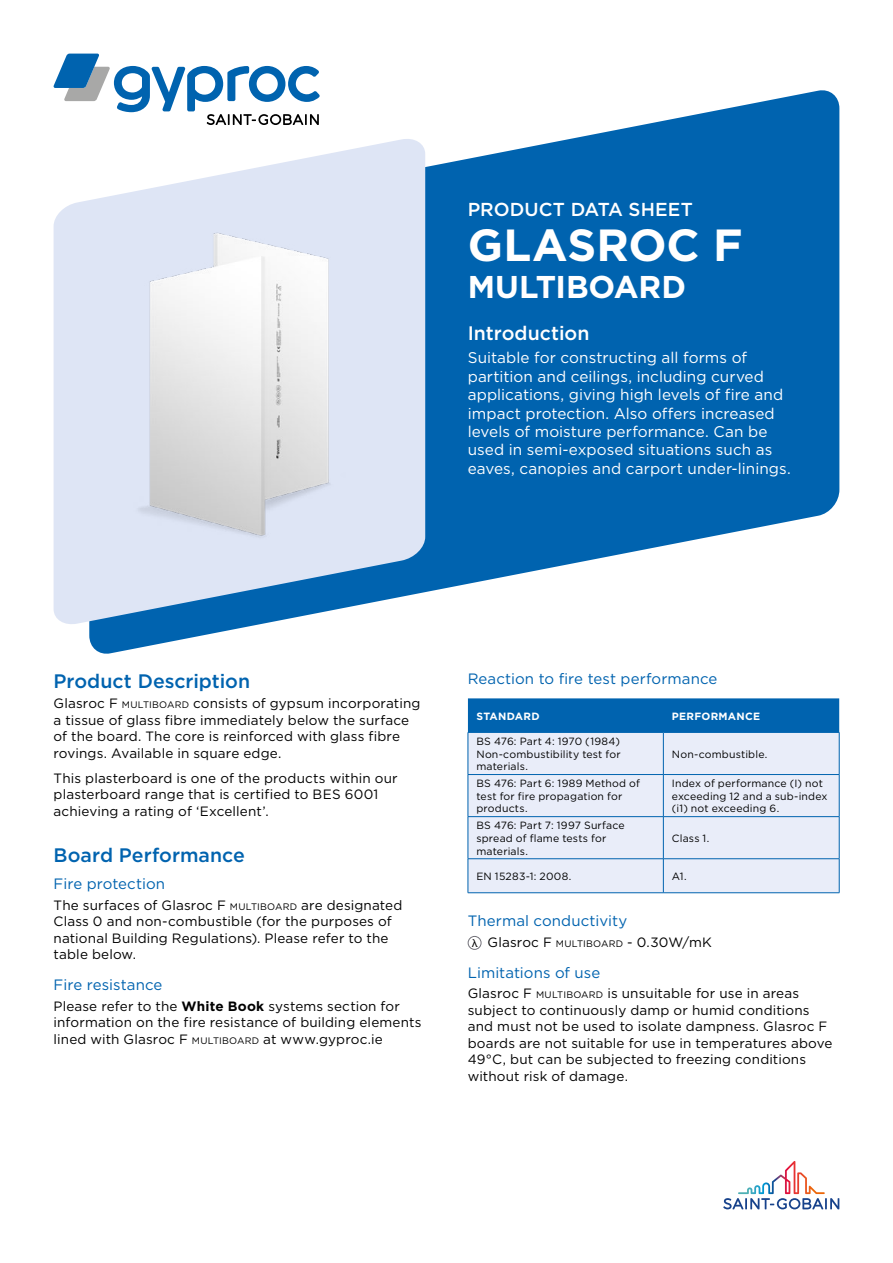
<style>
.page{position:relative;width:893px;height:1263px;background:#fff}
.page>*{position:absolute;margin:0;border:0;box-sizing:border-box;transform-origin:0 0}
.t1{font:700 45px "Gotham";color:#fff}
.t2{font:700 31.5px "Gotham";letter-spacing:-.005em;color:#fff}
.t3{font:500 19.5px "Gotham";color:#0063af}
.t4{font:500 19.5px "Gotham";color:#fff}
.t5{font:500 18.75px "Gotham";letter-spacing:.005em;color:#fff}
.t6{font:15.45px/18.5px "Gotham";letter-spacing:.005em;color:#fff}
.t7{font:15px "Gotham";letter-spacing:.005em;color:#0063af}
.t8{font:13.5px/16.5px "Gotham";letter-spacing:.01em;color:#000}
.t9{font:10.5px/12.6px "Gotham";letter-spacing:.015em;color:#000}
.t10{font:700 10.5px "Gotham";letter-spacing:.025em;color:#fff}
.s1{font-size:9.45px}
.s2{font-weight:700}
.s3{font-family:"Helvetica";font-size:10.8px}
</style>
<div class="page">
<svg style="left:723px;top:1161px;width:116px;height:48px"></svg>
<div style="left:468px;top:698px;width:371px;height:34px;background:#0063af"></div>
<div style="left:469px;top:733px;width:370px;height:159px;background:#e9edf9"></div>
<hr style="left:468px;top:732px;width:195px;height:1px;background:#0063af">
<hr style="left:468px;top:733px;width:1px;height:41px;background:#0063af">
<hr style="left:663px;top:732px;width:176px;height:1px;background:#0063af">
<hr style="left:663px;top:733px;width:1px;height:41px;background:#0063af">
<hr style="left:839px;top:733px;width:1px;height:41px;background:#0063af">
<hr style="left:468px;top:774px;width:195px;height:1px;background:#0063af">
<hr style="left:468px;top:775px;width:1px;height:41px;background:#0063af">
<hr style="left:663px;top:774px;width:176px;height:1px;background:#0063af">
<hr style="left:663px;top:775px;width:1px;height:41px;background:#0063af">
<hr style="left:839px;top:775px;width:1px;height:41px;background:#0063af">
<hr style="left:468px;top:816px;width:195px;height:1px;background:#0063af">
<hr style="left:468px;top:817px;width:1px;height:41px;background:#0063af">
<hr style="left:468px;top:858px;width:195px;height:1px;background:#0063af">
<hr style="left:468px;top:859px;width:1px;height:33px;background:#0063af">
<hr style="left:468px;top:892px;width:195px;height:1px;background:#0063af">
<hr style="left:663px;top:816px;width:176px;height:1px;background:#0063af">
<hr style="left:663px;top:817px;width:1px;height:41px;background:#0063af">
<hr style="left:839px;top:817px;width:1px;height:41px;background:#0063af">
<hr style="left:663px;top:858px;width:176px;height:1px;background:#0063af">
<hr style="left:663px;top:859px;width:1px;height:33px;background:#0063af">
<hr style="left:839px;top:859px;width:1px;height:33px;background:#0063af">
<hr style="left:663px;top:892px;width:176px;height:1px;background:#0063af">
<div style="left:468px;top:936px;width:13px;height:14px;border:1px solid #727179;border-radius:50%"></div>
<svg style="left:53px;top:54px;width:266px;height:48px"></svg>
<svg style="left:89px;top:87px;width:750px;height:567px;fill:#0063af"></svg>
<svg style="left:54px;top:135px;width:371px;height:493px;background:#cfddf0"></svg>
<img style="left:133px;top:232px;width:213px;height:309px">
<h3 class="t5" style="left:468px;top:197px;width:226px">PRODUCT DATA SHEET</h3>
<h1 class="t1" style="left:468px;top:215px;width:276px">GLASROC F</h1>
<h2 class="t2" style="left:468px;top:266px;width:220px">MULTIBOARD</h2>
<h3 class="t4" style="left:468px;top:321px;width:123px">Introduction</h3>
<p class="t6" style="left:468px;top:348px;width:325px">Suitable for constructing all forms of partition and ceilings, including curved applications, giving high levels of fire and impact protection. Also offers increased levels of moisture performance. Can be used in semi-exposed situations such as eaves, canopies and carport under-linings.</p>
<h3 class="t3" style="left:54px;top:668px;width:198px">Product Description</h3>
<p class="t8" style="left:54px;top:695px;width:368px">Glasroc F <span class="s1">MULTIBOARD</span> consists of gypsum incorporating a tissue of glass fibre immediately below the surface of the board. The core is reinforced with glass fibre rovings. Available in square edge.</p>
<p class="t8" style="left:54px;top:769px;width:346px">This plasterboard is one of the products within our plasterboard range that is certified to BES 6001 achieving a rating of ‘Excellent’.</p>
<h3 class="t3" style="left:54px;top:843px;width:193px">Board Performance</h3>
<p class="t7" style="left:54px;top:874px;width:113px">Fire protection</p>
<p class="t8" style="left:54px;top:896px;width:350px">The surfaces of Glasroc F <span class="s1">MULTIBOARD</span> are designated Class 0 and non-combustible (for the purposes of national Building Regulations). Please refer to the table below.</p>
<p class="t7" style="left:54px;top:975px;width:110px">Fire resistance</p>
<p class="t8" style="left:54px;top:997px;width:369px">Please refer to the <span class="s2">White Book</span> systems section for information on the fire resistance of building elements lined with Glasroc F <span class="s1">MULTIBOARD</span> at www.gyproc.ie</p>
<p class="t7" style="left:468px;top:669px;width:251px">Reaction to fire test performance</p>
<p class="t10" style="left:476px;top:709px;width:65px">STANDARD</p>
<p class="t10" style="left:672px;top:709px;width:90px">PERFORMANCE</p>
<p class="t9" style="left:476px;top:735px;width:146px;text-align:justify">BS 476: Part 4: 1970 (1984)<br>Non-combustibility test for materials.</p>
<p class="t9" style="left:672px;top:747px;width:97px">Non-combustible.</p>
<p class="t9" style="left:476px;top:777px;width:165px">BS 476: Part 6: 1989 Method of test for fire propagation for products.</p>
<p class="t9" style="left:672px;top:777px;width:157px">Index of performance (I) not exceeding 12 and a sub-index (i1) not exceeding 6.</p>
<p class="t9" style="left:476px;top:819px;width:150px">BS 476: Part 7: 1997 Surface spread of flame tests for materials.</p>
<p class="t9" style="left:672px;top:832px;width:39px">Class 1.</p>
<p class="t9" style="left:476px;top:870px;width:97px">EN 15283-1: 2008.</p>
<p class="t9" style="left:672px;top:870px;width:16px">A1.</p>
<p class="t7" style="left:468px;top:911px;width:161px">Thermal conductivity</p>
<p class="t8" style="left:472px;top:934px;width:242px"><span class="s3">λ</span> Glasroc F <span class="s1">MULTIBOARD</span> - 0.30W/mK</p>
<p class="t7" style="left:468px;top:963px;width:134px">Limitations of use</p>
<p class="t8" style="left:468px;top:985px;width:366px">Glasroc F <span class="s1">MULTIBOARD</span> is unsuitable for use in areas subject to continuously damp or humid conditions and must not be used to isolate dampness. Glasroc F boards are not suitable for use in temperatures above 49°C, but can be subjected to freezing conditions without risk of damage.</p>
</div>
